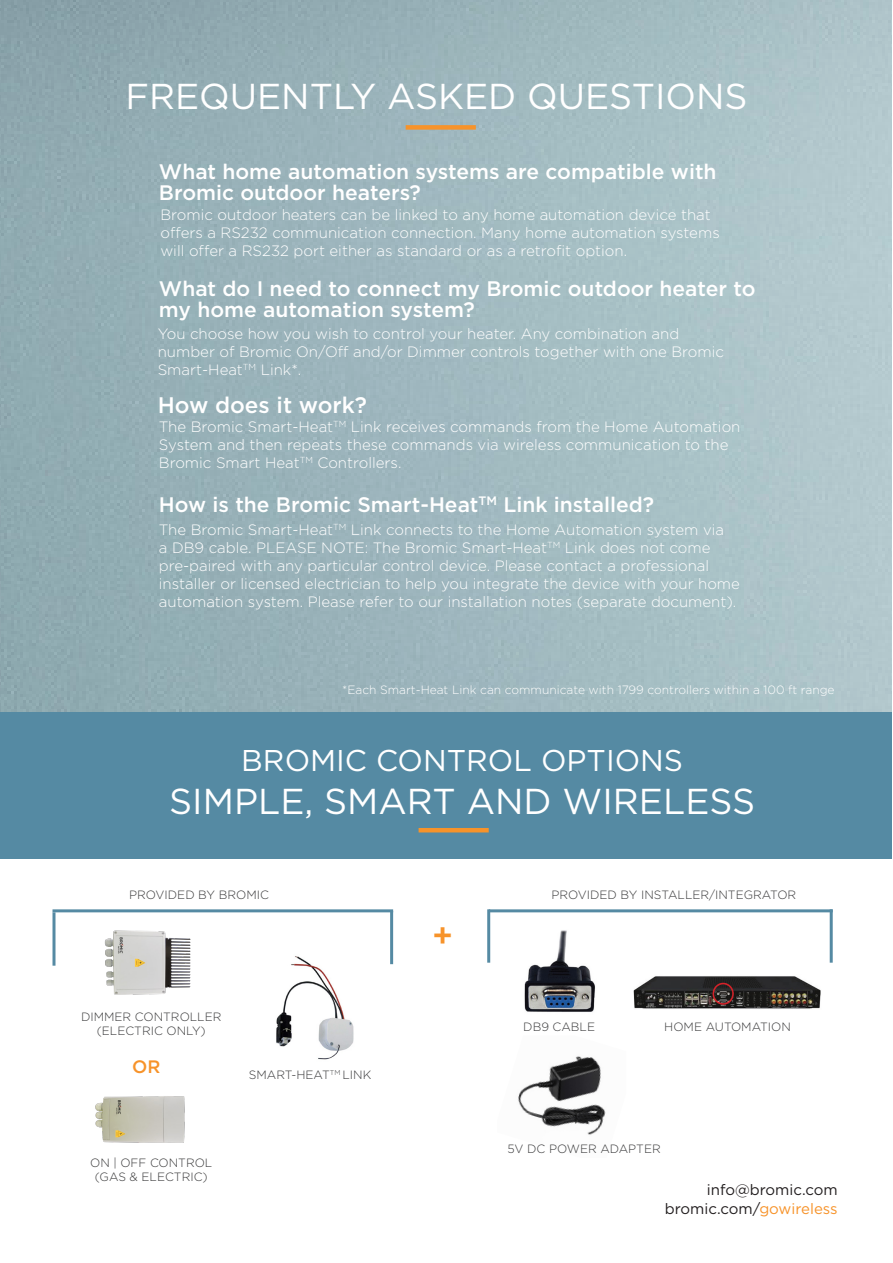
<style>
.page{position:relative;width:893px;height:1263px;background:#fff}
.page>*{position:absolute;margin:0;border:0;box-sizing:border-box;transform-origin:0 0}
.t1{font:36px "Gotham";color:#fff}
.t2{font:500 33px "Gotham";color:#f7932a}
.t3{font:30px "Gotham";color:#fff}
.t4{font:500 22.5px "Gotham";color:#fff}
.t5{font:500 21px/21px "Gotham";color:#fff}
.t6{font:500 18px "Gotham";color:#f7932a}
.t7{font:300 15px/18px "Gotham";color:#fff}
.t8{font:15px "Gotham";color:#231f20}
.t9{font:300 12px/14.4px "Gotham";color:#383839;text-align:center}
.t10{font:300 12px "Gotham";color:#fff}
.s1{color:#f7932a}
</style>
<div class="page">
<img style="left:0;top:0;width:891px;height:844px">
<img style="left:95px;top:1096px;width:90px;height:47px">
<img style="left:104px;top:930px;width:87px;height:65px">
<img style="left:276px;top:956px;width:78px;height:104px">
<div style="left:1px;top:712px;width:891px;height:147px;background:#558aa3"></div>
<hr style="left:419px;top:828px;width:70px;height:4px;background:#f7932a">
<div style="left:406px;top:125px;width:70px;height:5px;background:#f7932a"></div>
<hr style="left:52px;top:909px;width:341px;height:3px;background:#558aa3">
<svg style="left:52px;top:912px;width:4px;height:54px"></svg>
<hr style="left:390px;top:911px;width:3px;height:53px;background:#558aa3">
<img style="left:633px;top:976px;width:188px;height:33px">
<hr style="left:489px;top:909px;width:344px;height:3px;background:#558aa3">
<hr style="left:487px;top:909px;width:3px;height:54px;background:#558aa3">
<hr style="left:830px;top:909px;width:3px;height:54px;background:#558aa3">
<img style="left:524px;top:930px;width:71px;height:82px">
<img style="left:518px;top:1056px;width:88px;height:79px">
<p class="t1" style="left:125px;top:77px;width:624px">FREQUENTLY ASKED QUESTIONS</p>
<p class="t5" style="left:159px;top:160px;width:559px">What home automation systems are compatible with<br>Bromic outdoor heaters?</p>
<p class="t7" style="left:160px;top:206px;width:561px">Bromic outdoor heaters can be linked to any home automation device that offers a RS232 communication connection. Many home automation systems will offer a RS232 port either as standard or as a retrofit option.</p>
<p class="t5" style="left:159px;top:277px;width:598px">What do I need to connect my Bromic outdoor heater to my home automation system?</p>
<p class="t7" style="left:158px;top:324px;width:568px">You choose how you wish to control your heater. Any combination and number of Bromic On/Off and/or Dimmer controls together with one Bromic<br>Smart-Heat<sup>TM</sup> Link*.</p>
<p class="t4" style="left:158px;top:392px;width:211px">How does it work?</p>
<p class="t7" style="left:159px;top:417px;width:583px">The Bromic Smart-Heat<sup>TM</sup> Link receives commands from the Home Automation<br>System and then repeats these commands via wireless communication to the<br>Bromic Smart Heat<sup>TM</sup> Controllers.</p>
<p class="t5" style="left:159px;top:494px;width:497px">How is the Bromic Smart-Heat<sup>TM</sup> Link installed?</p>
<p class="t7" style="left:159px;top:521px;width:583px">The Bromic Smart-Heat<sup>TM</sup> Link connects to the Home Automation system via<br>a DB9 cable. PLEASE NOTE: The Bromic Smart-Heat<sup>TM</sup> Link does not come pre-paired with any particular control device. Please contact a professional installer or licensed electrician to help you integrate the device with your home automation system. Please refer to our installation notes (separate document).</p>
<p class="t10" style="left:342px;top:683px;width:494px">*Each Smart-Heat Link can communicate with 1799 controllers within a 100 ft range</p>
<p class="t3" style="left:241px;top:743px;width:443px">BROMIC CONTROL OPTIONS</p>
<p class="t1" style="left:169px;top:781px;width:587px">SIMPLE, SMART AND WIRELESS</p>
<p class="t9" style="left:129px;top:887px;width:141px">PROVIDED BY BROMIC</p>
<p class="t9" style="left:551px;top:887px;width:246px">PROVIDED BY INSTALLER/INTEGRATOR</p>
<p class="t9" style="left:81px;top:1009px;width:142px">DIMMER CONTROLLER (ELECTRIC ONLY)</p>
<p class="t6" style="left:132px;top:1056px;width:30px">OR</p>
<p class="t9" style="left:249px;top:1067px;width:124px">SMART-HEAT<sup>TM</sup> LINK</p>
<p class="t9" style="left:90px;top:1155px;width:124px">ON | OFF CONTROL (GAS &amp; ELECTRIC)</p>
<p class="t2" style="left:432px;top:917px;width:23px">+</p>
<p class="t9" style="left:523px;top:1020px;width:73px">DB9 CABLE</p>
<p class="t9" style="left:664px;top:1020px;width:128px">HOME AUTOMATION</p>
<p class="t9" style="left:507px;top:1141px;width:155px">5V DC POWER ADAPTER</p>
<p class="t8" style="left:707px;top:1181px;width:132px">info@bromic.com</p>
<p class="t8" style="left:665px;top:1200px;width:174px">bromic.com/<span class="s1">gowireless</span></p>
</div>
